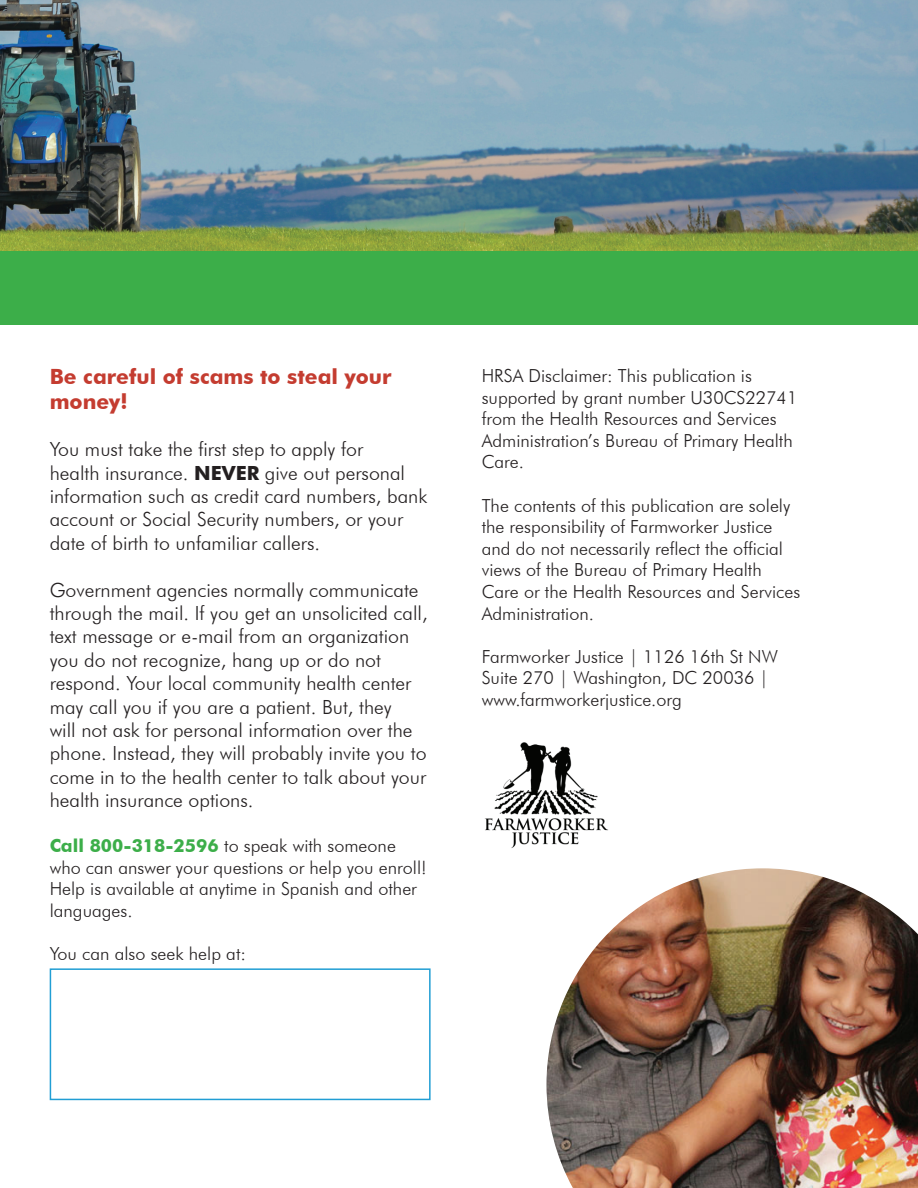
<style>
.page{position:relative;width:918px;height:1188px;background:#fff}
.page>*{position:absolute;margin:0;border:0;box-sizing:border-box;transform-origin:0 0}
.t1{font:700 21px/25.2px "Futura BT";color:#c43c30}
.Paragraph_Style_1{font:300 19.5px/23.4px "Futura BT";color:#231f20}
.Paragraph_Style_1-2{font:300 18px/21.6px "Futura BT";color:#231f20}
.s1{font-weight:700}
.s2{font-weight:700;color:#3cae49}
</style>
<div class="page">
<img style="left:0;top:0;width:918px;height:251px">
<img style="left:546px;top:868px;width:372px;height:320px">
<div style="left:50px;top:968px;width:381px;height:132px;border:2px solid #219ed4"></div>
<div style="left:0;top:251px;width:918px;height:74px;background:#3cae49"></div>
<img style="left:485px;top:742px;width:123px;height:106px">
<p class="t1" style="left:50px;top:364px;width:343px">Be careful of scams to steal your money!</p>
<p class="Paragraph_Style_1" style="left:50px;top:437px;width:379px">You must take the first step to apply for<br>health insurance. <span class="s1">NEVER</span> give out personal information such as credit card numbers, bank account or Social Security numbers, or your date of birth to unfamiliar callers.</p>
<p class="Paragraph_Style_1" style="left:50px;top:578px;width:379px">Government agencies normally communicate through the mail. If you get an unsolicited call, text message or e-mail from an organization you do not recognize, hang up or do not respond. Your local community health center may call you if you are a patient. But, they<br>will not ask for personal information over the phone. Instead, they will probably invite you to come in to the health center to talk about your health insurance options.</p>
<p class="Paragraph_Style_1-2" style="left:50px;top:835px;width:379px"><span class="s2">Call 800-318-2596</span> to speak with someone who can answer your questions or help you enroll!<br>Help is available at anytime in Spanish and other languages.</p>
<p class="Paragraph_Style_1-2" style="left:50px;top:943px;width:198px">You can also seek help at:</p>
<p class="Paragraph_Style_1-2" style="left:482px;top:365px;width:317px">HRSA Disclaimer: This publication is supported by grant number U30CS22741 from the Health Resources and Services<br>Administration’s Bureau of Primary Health<br>Care.</p>
<p class="Paragraph_Style_1-2" style="left:482px;top:494px;width:320px">The contents of this publication are solely the responsibility of Farmworker Justice and do not necessarily reflect the official views of the Bureau of Primary Health Care or the Health Resources and Services Administration.</p>
<p class="Paragraph_Style_1-2" style="left:482px;top:645px;width:298px">Farmworker Justice | 1126 16th St NW<br>Suite 270 | Washington, DC 20036 | www.farmworkerjustice.org</p>
</div>
